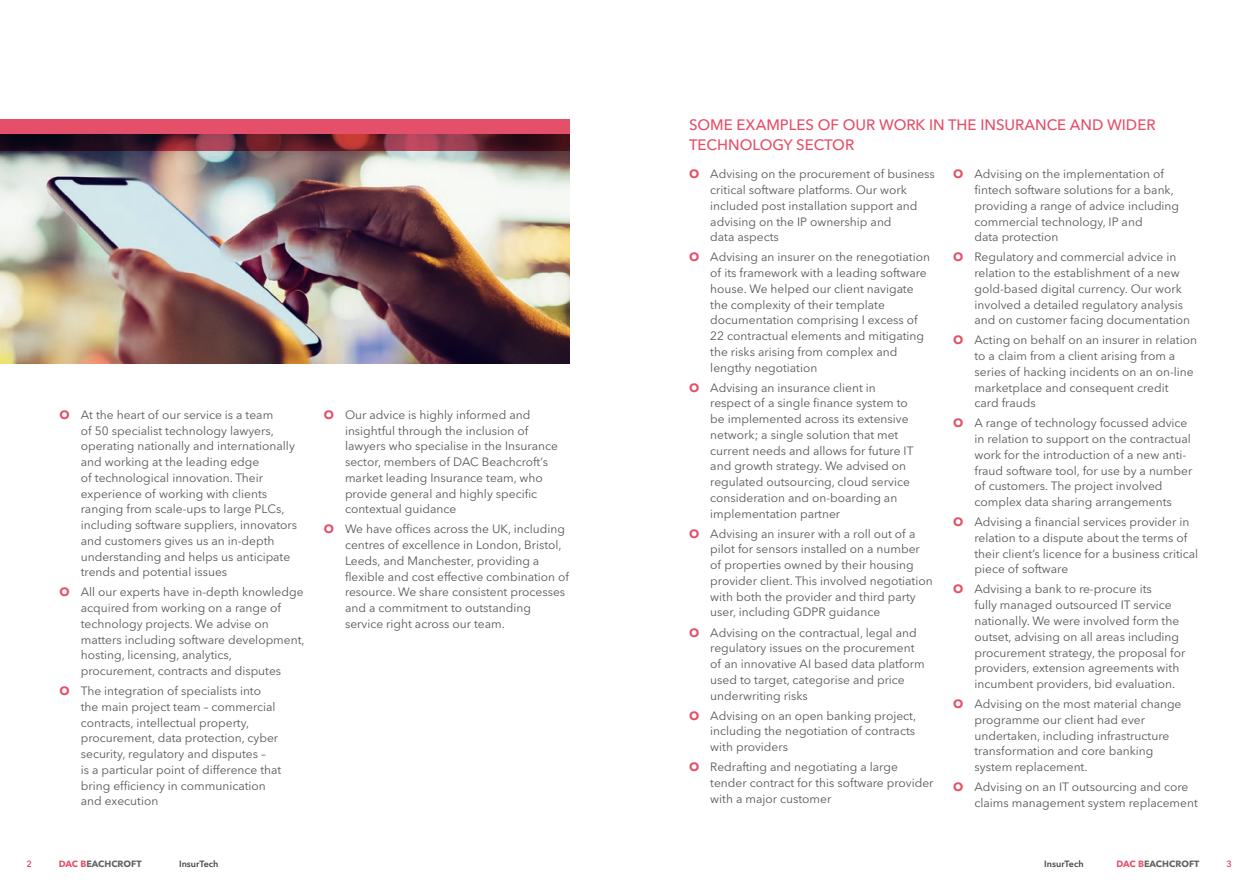
<style>
.page{position:relative;width:1259px;height:893px;background:#fff}
.page>*{position:absolute;margin:0;border:0;box-sizing:border-box;transform-origin:0 0}
.Sub-heading_1_style{font:500 15px/19.5px "Avenir Next LT Pro";color:#e45069}
.t1{font:12px/15.8px "Avenir Next LT Pro";color:#57585a}
.t2{font:700 9px "Avenir Next LT Pro";color:#626263}
.t3{font:600 9px "Avenir Next LT Pro";color:#444445}
.t4{font:600 9px "Avenir Next LT Pro";color:#e45069}
.s1{font-weight:700;color:#e45069}
.s2{color:#e45069}
</style>
<div class="page">
<img style="left:0;top:151px;width:570px;height:213px">
<svg style="left:0;top:119px;width:570px;height:32px;background:#9a3649"></svg>
<p class="t1" style="left:81px;top:407px;width:218px;text-indent:-21px"><span class="s1">O</span> At the heart of our service is a team<br>of 50 specialist technology lawyers, operating nationally and internationally and working at the leading edge<br>of technological innovation. Their experience of working with clients ranging from scale-ups to large PLCs, including software suppliers, innovators and customers gives us an in-depth understanding and helps us anticipate trends and potential issues</p>
<p class="t1" style="left:81px;top:584px;width:225px;text-indent:-21px"><span class="s1">O</span> All our experts have in-depth knowledge acquired from working on a range of technology projects. We advise on matters including software development, hosting, licensing, analytics, procurement, contracts and disputes</p>
<p class="t1" style="left:81px;top:683px;width:202px;text-indent:-21px"><span class="s1">O</span> The integration of specialists into the main project team – commercial contracts, intellectual property, procurement, data protection, cyber security, regulatory and disputes –<br>is a particular point of difference that bring efficiency in communication and execution</p>
<p class="t1" style="left:345px;top:407px;width:214px;text-indent:-21px"><span class="s1">O</span> Our advice is highly informed and insightful through the inclusion of lawyers who specialise in the Insurance sector, members of DAC Beachcroft’s market leading Insurance team, who provide general and highly specific contextual guidance</p>
<p class="t1" style="left:345px;top:521px;width:226px;text-indent:-21px"><span class="s1">O</span> We have offices across the UK, including centres of excellence in London, Bristol, Leeds, and Manchester, providing a flexible and cost effective combination of resource. We share consistent processes and a commitment to outstanding service right across our team.</p>
<p class="Sub-heading_1_style" style="left:689px;top:115px;width:468px">SOME EXAMPLES OF OUR WORK IN THE INSURANCE AND WIDER<br>TECHNOLOGY SECTOR</p>
<p class="t1" style="left:710px;top:166px;width:226px;text-indent:-21px"><span class="s1">O</span> Advising on the procurement of business critical software platforms. Our work included post installation support and advising on the IP ownership and<br>data aspects</p>
<p class="t1" style="left:710px;top:249px;width:221px;text-indent:-21px"><span class="s1">O</span> Advising an insurer on the renegotiation of its framework with a leading software house. We helped our client navigate the complexity of their template documentation comprising I excess of 22 contractual elements and mitigating the risks arising from complex and lengthy negotiation</p>
<p class="t1" style="left:710px;top:380px;width:205px;text-indent:-21px"><span class="s1">O</span> Advising an insurance client in respect of a single finance system to be implemented across its extensive network; a single solution that met current needs and allows for future IT and growth strategy. We advised on regulated outsourcing, cloud service consideration and on-boarding an implementation partner</p>
<p class="t1" style="left:710px;top:526px;width:224px;text-indent:-21px"><span class="s1">O</span> Advising an insurer with a roll out of a pilot for sensors installed on a number of properties owned by their housing provider client. This involved negotiation with both the provider and third party user, including GDPR guidance</p>
<p class="t1" style="left:710px;top:624px;width:216px;text-indent:-21px"><span class="s1">O</span> Advising on the contractual, legal and regulatory issues on the procurement of an innovative AI based data platform used to target, categorise and price underwriting risks</p>
<p class="t1" style="left:710px;top:707px;width:207px;text-align:justify;text-indent:-21px"><span class="s1">O</span> Advising on an open banking project, including the negotiation of contracts with providers</p>
<p class="t1" style="left:710px;top:759px;width:225px;text-indent:-21px"><span class="s1">O</span> Redrafting and negotiating a large tender contract for this software provider with a major customer</p>
<p class="t1" style="left:974px;top:166px;width:206px;text-indent:-21px"><span class="s1">O</span> Advising on the implementation of fintech software solutions for a bank, providing a range of advice including commercial technology, IP and<br>data protection</p>
<p class="t1" style="left:974px;top:249px;width:217px;text-indent:-21px"><span class="s1">O</span> Regulatory and commercial advice in relation to the establishment of a new gold-based digital currency. Our work involved a detailed regulatory analysis and on customer facing documentation</p>
<p class="t1" style="left:974px;top:332px;width:224px;text-indent:-21px"><span class="s1">O</span> Acting on behalf on an insurer in relation to a claim from a client arising from a series of hacking incidents on an on-line marketplace and consequent credit<br>card frauds</p>
<p class="t1" style="left:974px;top:415px;width:219px;text-indent:-21px"><span class="s1">O</span> A range of technology focussed advice in relation to support on the contractual work for the introduction of a new anti&shy;fraud software tool, for use by a number of customers. The project involved complex data sharing arrangements</p>
<p class="t1" style="left:974px;top:514px;width:225px;text-indent:-21px"><span class="s1">O</span> Advising a financial services provider in relation to a dispute about the terms of their client’s licence for a business critical piece of software</p>
<p class="t1" style="left:974px;top:581px;width:212px;text-indent:-21px"><span class="s1">O</span> Advising a bank to re-procure its<br>fully managed outsourced IT service nationally. We were involved form the outset, advising on all areas including procurement strategy, the proposal for providers, extension agreements with incumbent providers, bid evaluation.</p>
<p class="t1" style="left:974px;top:696px;width:208px;text-indent:-21px"><span class="s1">O</span> Advising on the most material change programme our client had ever undertaken, including infrastructure transformation and core banking system replacement.</p>
<p class="t1" style="left:974px;top:779px;width:225px;text-indent:-21px"><span class="s1">O</span> Advising on an IT outsourcing and core claims management system replacement</p>
<p class="t4" style="left:27px;top:858px;width:7px">2</p>
<p class="t2" style="left:59px;top:858px;width:84px"><span class="s2">DAC B</span>EACHCROFT</p>
<p class="t3" style="left:179px;top:858px;width:41px">InsurTech</p>
<p class="t3" style="left:1044px;top:858px;width:41px">InsurTech</p>
<p class="t2" style="left:1116px;top:858px;width:84px"><span class="s2">DAC B</span>EACHCROFT</p>
<p class="t4" style="left:1226px;top:858px;width:7px">3</p>
</div>
